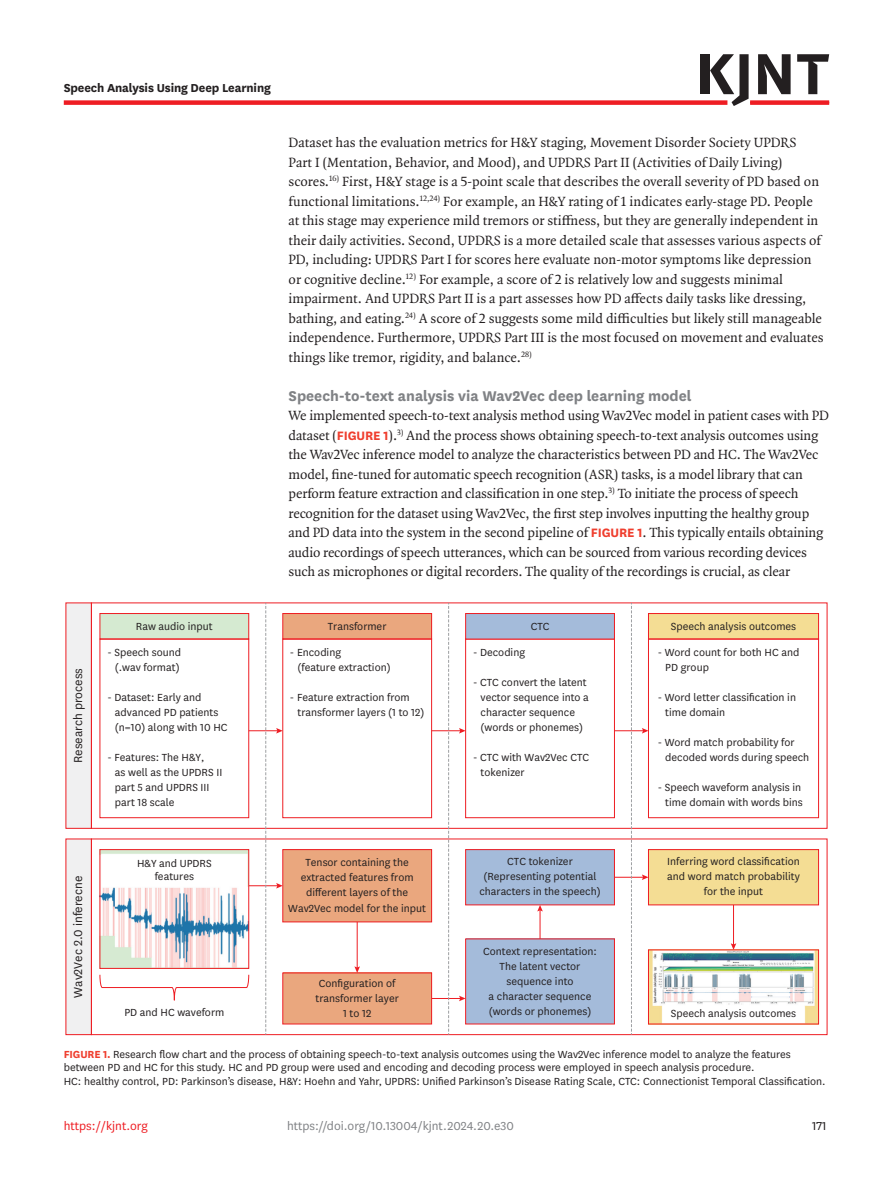
<style>
.page{position:relative;width:893px;height:1191px;background:#fff}
.page>*{position:absolute;margin:0;border:0;box-sizing:border-box;transform-origin:0 0}
.body_title2{font:700 16.5px "National";color:#808285}
.body_p{font:14.25px/19.5px "Quadraat OT";color:#231f20}
.body_p_first{font:14.25px/19.5px "Quadraat OT";letter-spacing:-.01em;color:#231f20}
.doi_running_footer{font:13.5px "National";color:#808285}
.t1{font:13.5px "National";color:#231f20}
.alt-title-type{font:700 13.5px "National";letter-spacing:-.01em;color:#231f20}
.t2{font:13.5px "National";color:#ee1d23}
.fig_caption{font:12px/15px "National";color:#231f20}
.s1{font-family:"National";font-weight:700;color:#ef3e2e}
.s2{font-weight:700;color:#ef3e2e}
</style>
<div class="page">
<div style="left:64px;top:100px;width:663px;height:5px;background:#ee1d23"></div>
<div style="left:750px;top:100px;width:79px;height:5px;background:#ee1d23"></div>
<div style="left:700px;top:54px;width:9px;height:40px;background:#231f20"></div>
<svg style="left:797px;top:54px;width:32px;height:40px"></svg>
<svg style="left:758px;top:54px;width:33px;height:40px"></svg>
<svg style="left:710px;top:54px;width:39px;height:52px"></svg>
<div style="left:66px;top:603px;width:25px;height:225px;background:#f0f0f1"></div>
<hr style="left:614px;top:730px;width:30px;height:1px;background:#ee1d23">
<svg style="left:642px;top:728px;width:6px;height:5px"></svg>
<div style="left:465px;top:638px;width:150px;height:180px;border:1px solid #ee1d23"></div>
<div style="left:466px;top:613px;width:148px;height:26px;background:#a4bbda"></div>
<div style="left:465px;top:613px;width:150px;height:26px;border:1px solid #ee1d23"></div>
<div style="left:648px;top:613px;width:171px;height:26px;background:#f4dd94"></div>
<div style="left:648px;top:613px;width:171px;height:26px;border:1px solid #ee1d23"></div>
<div style="left:648px;top:638px;width:171px;height:180px;border:1px solid #ee1d23"></div>
<div style="left:283px;top:613px;width:149px;height:26px;background:#eaa77e"></div>
<div style="left:282px;top:613px;width:150px;height:26px;border:1px solid #ee1d23"></div>
<div style="left:282px;top:638px;width:150px;height:180px;border:1px solid #ee1d23"></div>
<div style="left:66px;top:839px;width:25px;height:195px;background:#f0f0f1"></div>
<div style="left:91px;top:838px;width:736px;height:197px;border:1px solid #ee1d23"></div>
<hr style="left:614px;top:877px;width:30px;height:1px;background:#ee1d23">
<svg style="left:642px;top:874px;width:6px;height:6px"></svg>
<div style="left:466px;top:849px;width:148px;height:56px;background:#a4bbda"></div>
<div style="left:465px;top:849px;width:150px;height:56px;border:1px solid #ee1d23"></div>
<div style="left:466px;top:939px;width:148px;height:85px;background:#a4bbda"></div>
<img style="left:650px;top:951px;width:167px;height:71px">
<div style="left:648px;top:949px;width:171px;height:75px;border:1px solid #ee1d23"></div>
<div style="left:283px;top:849px;width:149px;height:73px;background:#eaa77e"></div>
<div style="left:282px;top:849px;width:150px;height:73px;border:1px solid #ee1d23"></div>
<div style="left:648px;top:849px;width:171px;height:56px;background:#f4dd94"></div>
<div style="left:648px;top:849px;width:171px;height:56px;border:1px solid #ee1d23"></div>
<div style="left:283px;top:973px;width:149px;height:51px;background:#eaa77e"></div>
<hr style="left:357px;top:922px;width:1px;height:46px;background:#ee1d23">
<svg style="left:354px;top:966px;width:6px;height:7px"></svg>
<hr style="left:733px;top:905px;width:1px;height:40px;background:#ee1d23">
<svg style="left:731px;top:943px;width:5px;height:7px"></svg>
<hr style="left:540px;top:909px;width:1px;height:30px;background:#ee1d23">
<svg style="left:537px;top:905px;width:6px;height:6px"></svg>
<svg style="left:99px;top:603px;width:184px;height:431px"></svg>
<svg style="left:432px;top:603px;width:34px;height:431px"></svg>
<svg style="left:631px;top:603px;width:1px;height:431px"></svg>
<p class="alt-title-type" style="left:64px;top:78px;width:209px">Speech Analysis Using Deep Learning</p>
<p class="t1" style="left:69px;top:763px;width:96px;rotate:-90deg">Research process</p>
<p class="fig_caption" style="left:136px;top:618px;width:78px">Raw audio input</p>
<p class="fig_caption" style="left:107px;top:644px;width:75px;text-align:center">- Speech sound (.wav format)</p>
<p class="fig_caption" style="left:115px;top:689px;width:114px;text-indent:-8px">- Dataset: Early and advanced PD patients (n=10) along with 10 HC</p>
<p class="fig_caption" style="left:115px;top:749px;width:109px;text-indent:-8px">- Features: The H&amp;Y,<br>as well as the UPDRS II part 5 and UPDRS III part 18 scale</p>
<p class="body_p" style="left:289px;top:133px;width:537px">Dataset has the evaluation metrics for H&amp;Y staging, Movement Disorder Society UPDRS Part I (Mentation, Behavior, and Mood), and UPDRS Part II (Activities of Daily Living) scores.<sup>16)</sup> First, H&amp;Y stage is a 5-point scale that describes the overall severity of PD based on functional limitations.<sup>12,24)</sup> For example, an H&amp;Y rating of 1 indicates early-stage PD. People at this stage may experience mild tremors or stiffness, but they are generally independent in their daily activities. Second, UPDRS is a more detailed scale that assesses various aspects of PD, including: UPDRS Part I for scores here evaluate non-motor symptoms like depression or cognitive decline.<sup>12)</sup> For example, a score of 2 is relatively low and suggests minimal impairment. And UPDRS Part II is a part assesses how PD affects daily tasks like dressing, bathing, and eating.<sup>24)</sup> A score of 2 suggests some mild difficulties but likely still manageable independence. Furthermore, UPDRS Part III is the most focused on movement and evaluates things like tremor, rigidity, and balance.<sup>28)</sup></p>
<p class="body_title2" style="left:289px;top:384px;width:405px">Speech-to-text analysis via Wav2Vec deep learning model</p>
<p class="body_p_first" style="left:289px;top:406px;width:542px">We implemented speech-to-text analysis method using Wav2Vec model in patient cases with PD dataset (<span class="s1">FIGURE 1</span>).<sup>3)</sup> And the process shows obtaining speech-to-text analysis outcomes using the Wav2Vec inference model to analyze the characteristics between PD and HC. The Wav2Vec model, fine-tuned for automatic speech recognition (ASR) tasks, is a model library that can perform feature extraction and classification in one step.<sup>3)</sup> To initiate the process of speech recognition for the dataset using Wav2Vec, the first step involves inputting the healthy group and PD data into the system in the second pipeline of <span class="s1">FIGURE 1</span>. This typically entails obtaining audio recordings of speech utterances, which can be sourced from various recording devices such as microphones or digital recorders. The quality of the recordings is crucial, as clear</p>
<p class="fig_caption" style="left:328px;top:618px;width:60px">Transformer</p>
<p class="fig_caption" style="left:297px;top:644px;width:95px;text-indent:-8px">- Encoding<br>(feature extraction)</p>
<p class="fig_caption" style="left:297px;top:689px;width:128px;text-indent:-8px">- Feature extraction from transformer layers (1 to 12)</p>
<p class="fig_caption" style="left:531px;top:618px;width:20px">CTC</p>
<p class="fig_caption" style="left:671px;top:618px;width:127px">Speech analysis outcomes</p>
<p class="fig_caption" style="left:665px;top:644px;width:136px;text-indent:-8px">- Word count for both HC and<br>PD group</p>
<p class="fig_caption" style="left:665px;top:689px;width:132px;text-indent:-8px">- Word letter classification in time domain</p>
<p class="fig_caption" style="left:665px;top:734px;width:146px;text-indent:-8px">- Word match probability for decoded words during speech</p>
<p class="fig_caption" style="left:658px;top:779px;width:147px;text-align:right">- Speech waveform analysis in time domain with words bins</p>
<p class="fig_caption" style="left:473px;top:644px;width:53px">- Decoding</p>
<p class="fig_caption" style="left:481px;top:674px;width:110px;text-indent:-8px">- CTC convert the latent vector sequence into a character sequence (words or phonemes)</p>
<p class="fig_caption" style="left:481px;top:749px;width:110px;text-indent:-8px">- CTC with Wav2Vec CTC tokenizer</p>
<p class="t1" style="left:69px;top:997px;width:123px;rotate:-90deg">Wav2Vec 2.0 inferecne</p>
<p class="fig_caption" style="left:137px;top:856px;width:76px;line-height:13.5px;text-align:center">H&amp;Y and UPDRS features</p>
<p class="fig_caption" style="left:124px;top:1004px;width:101px">PD and HC waveform</p>
<p class="fig_caption" style="left:288px;top:854px;width:139px;text-align:center">Tensor containing the extracted features from different layers of the<br>Wav2Vec model for the input</p>
<p class="fig_caption" style="left:667px;top:853px;width:134px;text-align:center">Inferring word classification and word match probability for the input</p>
<p class="fig_caption" style="left:479px;top:853px;width:123px;text-align:center">CTC tokenizer (Representing potential characters in the speech)</p>
<p class="fig_caption" style="left:316px;top:975px;width:85px;text-align:center">Configuration of transformer layer<br>1 to 12</p>
<p class="fig_caption" style="left:483px;top:943px;width:115px;text-align:center">Context representation:<br>The latent vector sequence into<br>a character sequence (words or phonemes)</p>
<p class="fig_caption" style="left:671px;top:1005px;width:127px">Speech analysis outcomes</p>
<p class="fig_caption" style="left:64px;top:1046px;width:763px;line-height:13.5px"><span class="s2">FIGURE 1.</span> Research flow chart and the process of obtaining speech-to-text analysis outcomes using the Wav2Vec inference model to analyze the features between PD and HC for this study. HC and PD group were used and encoding and decoding process were employed in speech analysis procedure.<br>HC: healthy control, PD: Parkinson’s disease, H&amp;Y: Hoehn and Yahr, UPDRS: Unified Parkinson’s Disease Rating Scale, CTC: Connectionist Temporal Classification.</p>
<p class="t2" style="left:64px;top:1116px;width:86px">https://kjnt.org</p>
<p class="doi_running_footer" style="left:287px;top:1116px;width:228px">https://doi.org/10.13004/kjnt.2024.20.e30</p>
<p class="t1" style="left:812px;top:1116px;width:16px">171</p>
</div>
